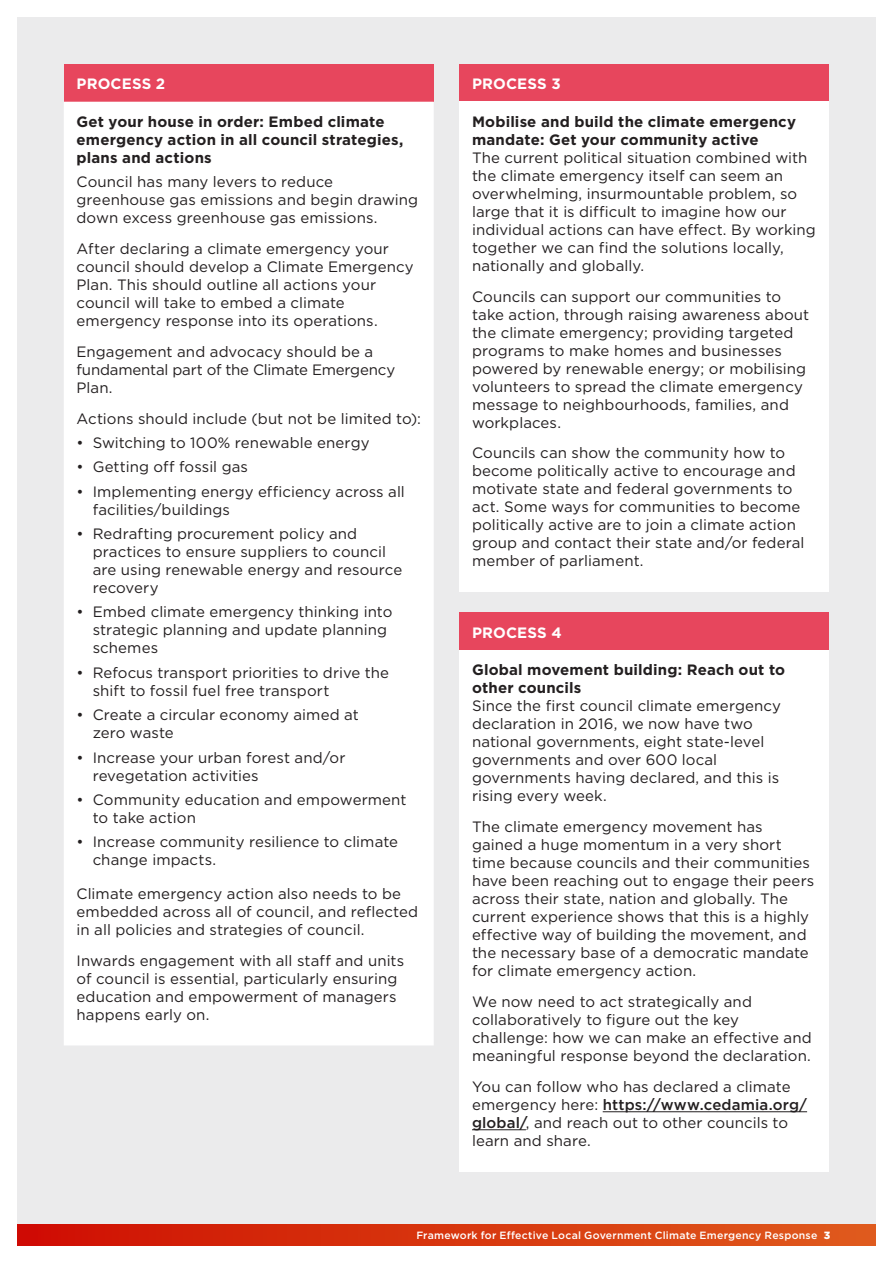
<style>
.page{position:relative;width:893px;height:1263px;background:#fff}
.page>*{position:absolute;margin:0;border:0;box-sizing:border-box;transform-origin:0 0}
.t1{font:15px/18px "Gotham";letter-spacing:.005em;color:#231f20}
.t2{font:700 15px/18px "Gotham";letter-spacing:.01em;color:#231f20}
.t3{font:700 15px "Gotham";letter-spacing:.01em;color:#fff}
.t4{font:500 10.5px "Gotham";letter-spacing:.02em;color:#fff}
.s1{font-weight:500}
.s2{font-weight:900}
</style>
<div class="page">
<div style="left:17px;top:17px;width:859px;height:1229px;background:#ebebec"></div>
<div style="left:17px;top:1225px;width:859px;height:21px;background:linear-gradient(to right,#cf0e02,#df5b1c)"></div>
<div style="left:64px;top:64px;width:370px;height:38px;background:#e7465d"></div>
<div style="left:64px;top:102px;width:370px;height:943px;background:#fff"></div>
<div style="left:459px;top:64px;width:370px;height:38px;background:#e7465d"></div>
<div style="left:459px;top:102px;width:370px;height:490px;background:#fff"></div>
<div style="left:459px;top:612px;width:370px;height:38px;background:#e7465d"></div>
<div style="left:459px;top:650px;width:370px;height:521px;background:#fff"></div>
<hr style="left:603px;top:1111px;width:204px;height:1px;background:#231f20">
<hr style="left:472px;top:1129px;width:54px;height:1px;background:#231f20">
<p class="t3" style="left:77px;top:75px;width:90px">PROCESS 2</p>
<p class="t2" style="left:77px;top:112px;width:328px">Get your house in order: Embed climate emergency action in all council strategies, plans and actions</p>
<p class="t1" style="left:77px;top:173px;width:343px">Council has many levers to reduce greenhouse gas emissions and begin drawing down excess greenhouse gas emissions.</p>
<p class="t1" style="left:77px;top:239px;width:339px">After declaring a climate emergency your council should develop a Climate Emergency Plan. This should outline all actions your council will take to embed a climate emergency response into its operations.</p>
<p class="t1" style="left:77px;top:342px;width:320px">Engagement and advocacy should be a fundamental part of the Climate Emergency<br>Plan.</p>
<p class="t1" style="left:77px;top:409px;width:346px">Actions should include (but not be limited to):</p>
<p class="t1" style="left:77px;top:433px;width:294px">• Switching to 100% renewable energy</p>
<p class="t1" style="left:77px;top:458px;width:173px">• Getting off fossil gas</p>
<p class="t1" style="left:93px;top:482px;width:314px;text-indent:-16px">• Implementing energy efficiency across all facilities/buildings</p>
<p class="t1" style="left:93px;top:524px;width:311px;text-indent:-16px">• Redrafting procurement policy and practices to ensure suppliers to council are using renewable energy and resource recovery</p>
<p class="t1" style="left:93px;top:603px;width:301px;text-indent:-16px">• Embed climate emergency thinking into strategic planning and update planning schemes</p>
<p class="t1" style="left:93px;top:663px;width:298px;text-indent:-16px">• Refocus transport priorities to drive the shift to fossil fuel free transport</p>
<p class="t1" style="left:93px;top:706px;width:268px;text-indent:-16px">• Create a circular economy aimed at zero waste</p>
<p class="t1" style="left:93px;top:748px;width:254px;text-indent:-16px">• Increase your urban forest and/or revegetation activities</p>
<p class="t1" style="left:93px;top:790px;width:315px;text-indent:-16px">• Community education and empowerment to take action</p>
<p class="t1" style="left:93px;top:833px;width:307px;text-indent:-16px">• Increase community resilience to climate change impacts.</p>
<p class="t1" style="left:77px;top:884px;width:343px">Climate emergency action also needs to be embedded across all of council, and reflected in all policies and strategies of council.</p>
<p class="t1" style="left:77px;top:951px;width:329px">Inwards engagement with all staff and units of council is essential, particularly ensuring education and empowerment of managers happens early on.</p>
<p class="t3" style="left:472px;top:75px;width:90px">PROCESS 3</p>
<p class="t2" style="left:472px;top:112px;width:325px">Mobilise and build the climate emergency mandate: Get your community active</p>
<p class="t1" style="left:472px;top:148px;width:345px">The current political situation combined with the climate emergency itself can seem an overwhelming, insurmountable problem, so large that it is difficult to imagine how our individual actions can have effect. By working together we can find the solutions locally, nationally and globally.</p>
<p class="t1" style="left:472px;top:287px;width:339px">Councils can support our communities to take action, through raising awareness about the climate emergency; providing targeted programs to make homes and businesses powered by renewable energy; or mobilising volunteers to spread the climate emergency message to neighbourhoods, families, and workplaces.</p>
<p class="t1" style="left:472px;top:444px;width:334px">Councils can show the community how to become politically active to encourage and motivate state and federal governments to act. Some ways for communities to become politically active are to join a climate action group and contact their state and/or federal member of parliament.</p>
<p class="t3" style="left:472px;top:623px;width:91px">PROCESS 4</p>
<p class="t2" style="left:472px;top:661px;width:315px">Global movement building: Reach out to other councils</p>
<p class="t1" style="left:472px;top:697px;width:311px">Since the first council climate emergency declaration in 2016, we now have two national governments, eight state-level governments and over 600 local governments having declared, and this is rising every week.</p>
<p class="t1" style="left:472px;top:818px;width:344px">The climate emergency movement has gained a huge momentum in a very short time because councils and their communities have been reaching out to engage their peers across their state, nation and globally. The current experience shows that this is a highly effective way of building the movement, and the necessary base of a democratic mandate for climate emergency action.</p>
<p class="t1" style="left:472px;top:992px;width:341px">We now need to act strategically and collaboratively to figure out the key challenge: how we can make an effective and meaningful response beyond the declaration.</p>
<p class="t1" style="left:472px;top:1077px;width:337px">You can follow who has declared a climate emergency here: <span class="s1">https://www.cedamia.org/ global/</span>, and reach out to other councils to learn and share.</p>
<p class="t4" style="left:416px;top:1229px;width:415px">Framework for Effective Local Government Climate Emergency Response <span class="s2">3</span></p>
</div>
